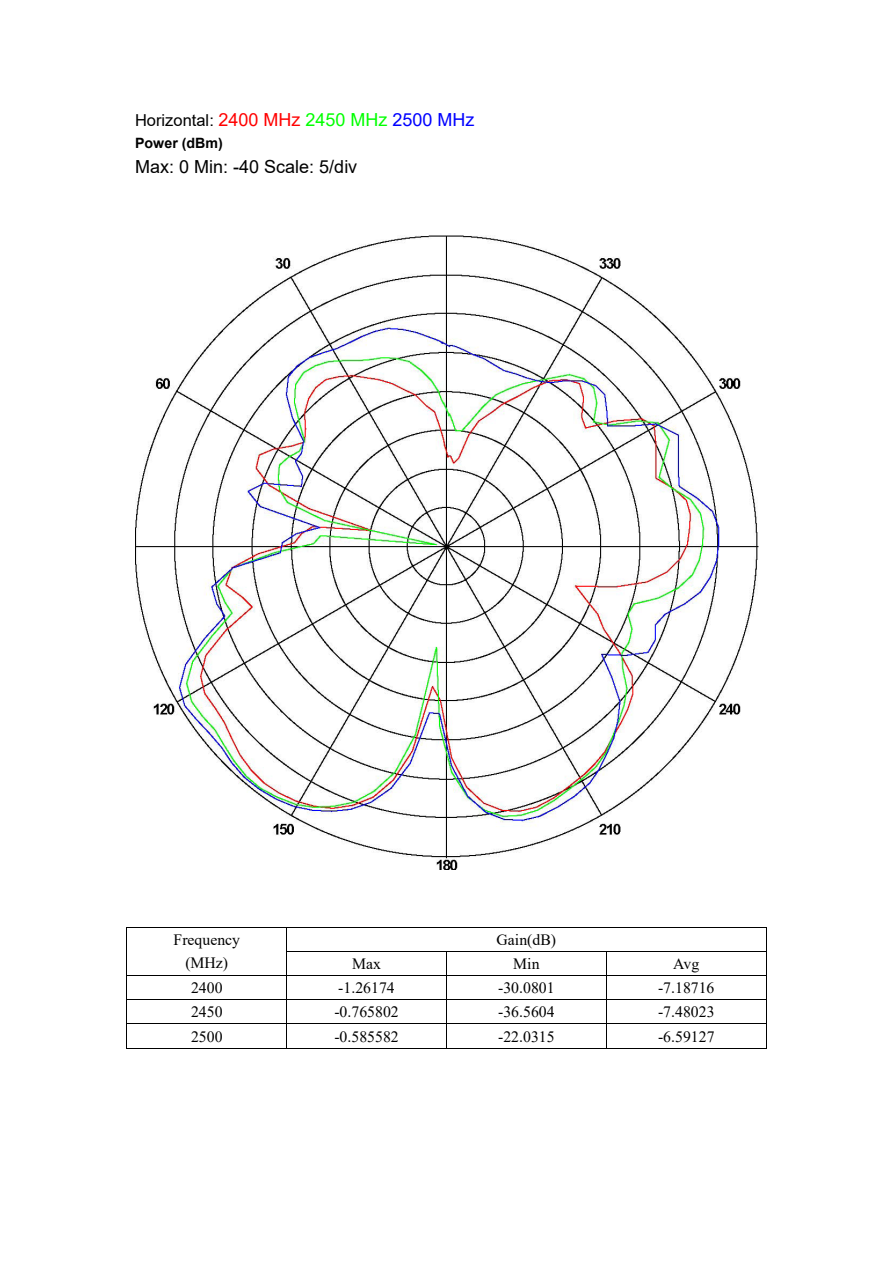
<style>
.page{position:relative;width:893px;height:1263px;background:#fff}
.page>*{position:absolute;margin:0;border:0;box-sizing:border-box;transform-origin:0 0}
.t1{font:18px "Arial";color:#000}
.t2{font:16.5px "Arial";color:#000}
.t3{font:15.75px "Times New Roman";color:#000}
.t4{font:700 14.25px "Arial";color:#000}
.s1{font-size:18px;color:#f00}
.s2{font-size:18px;color:#0f0}
.s3{font-size:18px;color:#00f}
</style>
<div class="page">
<img style="left:135px;top:236px;width:623px;height:633px">
<hr style="left:127px;top:927px;width:639px;height:1px;background:#000">
<hr style="left:286px;top:951px;width:321px;height:1px;background:#000">
<hr style="left:607px;top:951px;width:159px;height:1px;background:#000">
<hr style="left:127px;top:975px;width:480px;height:1px;background:#000">
<hr style="left:607px;top:975px;width:159px;height:1px;background:#000">
<hr style="left:127px;top:999px;width:480px;height:1px;background:#000">
<hr style="left:607px;top:999px;width:159px;height:1px;background:#000">
<hr style="left:127px;top:1024px;width:480px;height:1px;background:#000">
<hr style="left:607px;top:1024px;width:159px;height:1px;background:#000">
<hr style="left:127px;top:1048px;width:159px;height:1px;background:#000">
<svg style="left:286px;top:928px;width:1px;height:120px"></svg>
<hr style="left:287px;top:1048px;width:159px;height:1px;background:#000">
<svg style="left:446px;top:952px;width:1px;height:96px"></svg>
<hr style="left:447px;top:1048px;width:159px;height:1px;background:#000">
<svg style="left:606px;top:952px;width:1px;height:96px"></svg>
<hr style="left:607px;top:1048px;width:159px;height:1px;background:#000">
<svg style="left:766px;top:927px;width:1px;height:122px"></svg>
<p class="t2" style="left:135px;top:109px;width:341px">Horizontal: <span class="s1">2400 MHz</span> <span class="s2">2450 MHz</span> <span class="s3">2500 MHz</span></p>
<p class="t4" style="left:135px;top:133px;width:89px">Power (dBm)</p>
<p class="t1" style="left:135px;top:154px;width:224px">Max: 0 Min: -40 Scale: 5/div</p>
<p class="t3" style="left:174px;top:929px;width:68px">Frequency</p>
<p class="t3" style="left:497px;top:929px;width:61px">Gain(dB)</p>
<p class="t3" style="left:185px;top:952px;width:44px">(MHz)</p>
<p class="t3" style="left:352px;top:953px;width:30px">Max</p>
<p class="t3" style="left:513px;top:953px;width:28px">Min</p>
<p class="t3" style="left:673px;top:953px;width:27px">Avg</p>
<p class="t3" style="left:191px;top:977px;width:33px">2400</p>
<p class="t3" style="left:338px;top:977px;width:58px">-1.26174</p>
<p class="t3" style="left:498px;top:977px;width:58px">-30.0801</p>
<p class="t3" style="left:658px;top:977px;width:58px">-7.18716</p>
<p class="t3" style="left:191px;top:1001px;width:33px">2450</p>
<p class="t3" style="left:334px;top:1001px;width:66px">-0.765802</p>
<p class="t3" style="left:498px;top:1001px;width:58px">-36.5604</p>
<p class="t3" style="left:658px;top:1001px;width:58px">-7.48023</p>
<p class="t3" style="left:191px;top:1025px;width:33px">2500</p>
<p class="t3" style="left:334px;top:1025px;width:66px">-0.585582</p>
<p class="t3" style="left:498px;top:1025px;width:58px">-22.0315</p>
<p class="t3" style="left:658px;top:1025px;width:58px">-6.59127</p>
</div>
